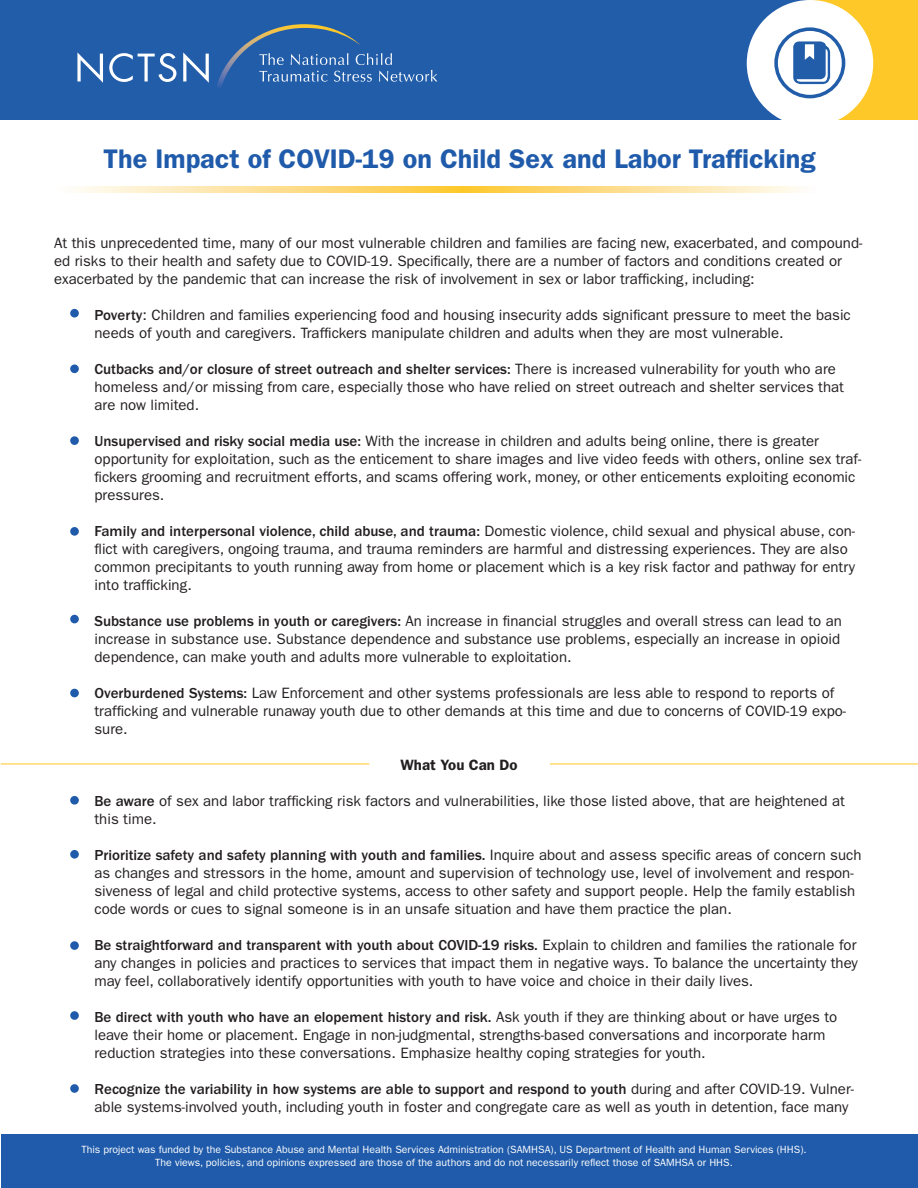
<style>
.page{position:relative;width:918px;height:1188px;background:#fff}
.page>*{position:absolute;margin:0;border:0;box-sizing:border-box;transform-origin:0 0}
.t1{font:600 27px "ITC Franklin Gothic Std";color:#1f5baa}
.t2{font:15px/18px "ITC Franklin Gothic Std";color:#231f20}
.t3{font:600 15px "ITC Franklin Gothic Std";color:#231f20}
.t4{font:10.5px "ITC Franklin Gothic Std";color:#fff}
.s1{font-weight:500}
</style>
<div class="page">
<div style="left:1px;top:1134px;width:917px;height:54px;background:#1f5baa"></div>
<svg style="left:76px;top:186px;width:726px;height:6px;background:#fee093"></svg>
<div style="left:0;top:0;width:918px;height:119px;background:#fec828"></div>
<div style="left:0;top:0;width:808px;height:119px;background:#225daa"></div>
<div style="left:747px;top:0;width:126px;height:127px;background:#fff;border-radius:50%"></div>
<svg style="left:77px;top:52px;width:26px;height:31px"></svg>
<svg style="left:109px;top:53px;width:67px;height:29px"></svg>
<svg style="left:183px;top:52px;width:26px;height:31px"></svg>
<svg style="left:361px;top:53px;width:76px;height:29px"></svg>
<img style="left:217px;top:24px;width:144px;height:64px">
<svg style="left:774px;top:27px;width:71px;height:71px"></svg>
<div style="left:70px;top:309px;width:9px;height:9px;background:#1f5baa;border-radius:50%"></div>
<div style="left:70px;top:436px;width:9px;height:9px;background:#1f5baa;border-radius:50%"></div>
<div style="left:70px;top:527px;width:9px;height:9px;background:#1f5baa;border-radius:50%"></div>
<div style="left:70px;top:615px;width:9px;height:8px;background:#1f5baa;border-radius:50%"></div>
<div style="left:70px;top:689px;width:9px;height:8px;background:#1f5baa;border-radius:50%"></div>
<div style="left:70px;top:365px;width:9px;height:8px;background:#1f5baa;border-radius:50%"></div>
<div style="left:70px;top:796px;width:9px;height:9px;background:#1f5baa;border-radius:50%"></div>
<div style="left:70px;top:850px;width:9px;height:9px;background:#1f5baa;border-radius:50%"></div>
<div style="left:70px;top:941px;width:9px;height:9px;background:#1f5baa;border-radius:50%"></div>
<div style="left:70px;top:1011px;width:9px;height:9px;background:#1f5baa;border-radius:50%"></div>
<div style="left:70px;top:1084px;width:9px;height:9px;background:#1f5baa;border-radius:50%"></div>
<hr style="left:1px;top:764px;width:368px;height:1px;background:#ffc727">
<hr style="left:550px;top:764px;width:368px;height:1px;background:#ffc727">
<p class="t1" style="left:104px;top:143px;width:713px">The Impact of COVID-19 on Child Sex and Labor Trafficking</p>
<p class="t2" style="left:54px;top:234px;width:810px">At this unprecedented time, many of our most vulnerable children and families are facing new, exacerbated, and compound&shy;ed risks to their health and safety due to COVID-19. Specifically, there are a number of factors and conditions created or exacerbated by the pandemic that can increase the risk of involvement in sex or labor trafficking, including:</p>
<p class="t2" style="left:94px;top:306px;width:758px"><span class="s1">Poverty</span>: Children and families experiencing food and housing insecurity adds significant pressure to meet the basic needs of youth and caregivers. Traffickers manipulate children and adults when they are most vulnerable.</p>
<p class="t2" style="left:94px;top:360px;width:751px"><span class="s1">Cutbacks and/or closure of street outreach and shelter services:</span> There is increased vulnerability for youth who are homeless and/or missing from care, especially those who have relied on street outreach and shelter services that are now limited.</p>
<p class="t2" style="left:94px;top:432px;width:768px"><span class="s1">Unsupervised and risky social media use:</span> With the increase in children and adults being online, there is greater opportunity for exploitation, such as the enticement to share images and live video feeds with others, online sex traf&shy;fickers grooming and recruitment efforts, and scams offering work, money, or other enticements exploiting economic pressures.</p>
<p class="t2" style="left:94px;top:522px;width:762px"><span class="s1">Family and interpersonal violence, child abuse, and trauma:</span> Domestic violence, child sexual and physical abuse, con&shy;flict with caregivers, ongoing trauma, and trauma reminders are harmful and distressing experiences. They are also common precipitants to youth running away from home or placement which is a key risk factor and pathway for entry into trafficking.</p>
<p class="t2" style="left:94px;top:612px;width:749px"><span class="s1">Substance use problems in youth or caregivers:</span> An increase in financial struggles and overall stress can lead to an increase in substance use. Substance dependence and substance use problems, especially an increase in opioid dependence, can make youth and adults more vulnerable to exploitation.</p>
<p class="t2" style="left:94px;top:684px;width:753px"><span class="s1">Overburdened Systems:</span> Law Enforcement and other systems professionals are less able to respond to reports of trafficking and vulnerable runaway youth due to other demands at this time and due to concerns of COVID-19 expo&shy;sure.</p>
<p class="t3" style="left:400px;top:756px;width:119px">What You Can Do</p>
<p class="t2" style="left:94px;top:792px;width:752px"><span class="s1">Be aware</span> of sex and labor trafficking risk factors and vulnerabilities, like those listed above, that are heightened at this time.</p>
<p class="t2" style="left:94px;top:846px;width:768px"><span class="s1">Prioritize safety and safety planning with youth and families.</span> Inquire about and assess specific areas of concern such as changes and stressors in the home, amount and supervision of technology use, level of involvement and respon&shy;siveness of legal and child protective systems, access to other safety and support people. Help the family establish code words or cues to signal someone is in an unsafe situation and have them practice the plan.</p>
<p class="t2" style="left:94px;top:936px;width:765px;text-align:justify"><span class="s1">Be straightforward and transparent with youth about COVID-19 risks.</span> Explain to children and families the rationale for any changes in policies and practices to services that impact them in negative ways. To balance the uncertainty they may feel, collaboratively identify opportunities with youth to have voice and choice in their daily lives.</p>
<p class="t2" style="left:94px;top:1008px;width:744px"><span class="s1">Be direct with youth who have an elopement history and risk.</span> Ask youth if they are thinking about or have urges to leave their home or placement. Engage in non-judgmental, strengths-based conversations and incorporate harm reduction strategies into these conversations. Emphasize healthy coping strategies for youth.</p>
<p class="t2" style="left:94px;top:1080px;width:761px"><span class="s1">Recognize the variability in how systems are able to support and respond to youth</span> during and after COVID-19. Vulner&shy;able systems-involved youth, including youth in foster and congregate care as well as youth in detention, face many</p>
<p class="t4" style="left:82px;top:1144px;width:727px">This project was funded by the Substance Abuse and Mental Health Services Administration (SAMHSA), US Department of Health and Human Services (HHS).</p>
<p class="t4" style="left:155px;top:1156px;width:579px">The views, policies, and opinions expressed are those of the authors and do not necessarily reflect those of SAMHSA or HHS.</p>
<p class="t4" style="left:421px;top:1145px;width:74px">www.NCTSN.org</p>
</div>
